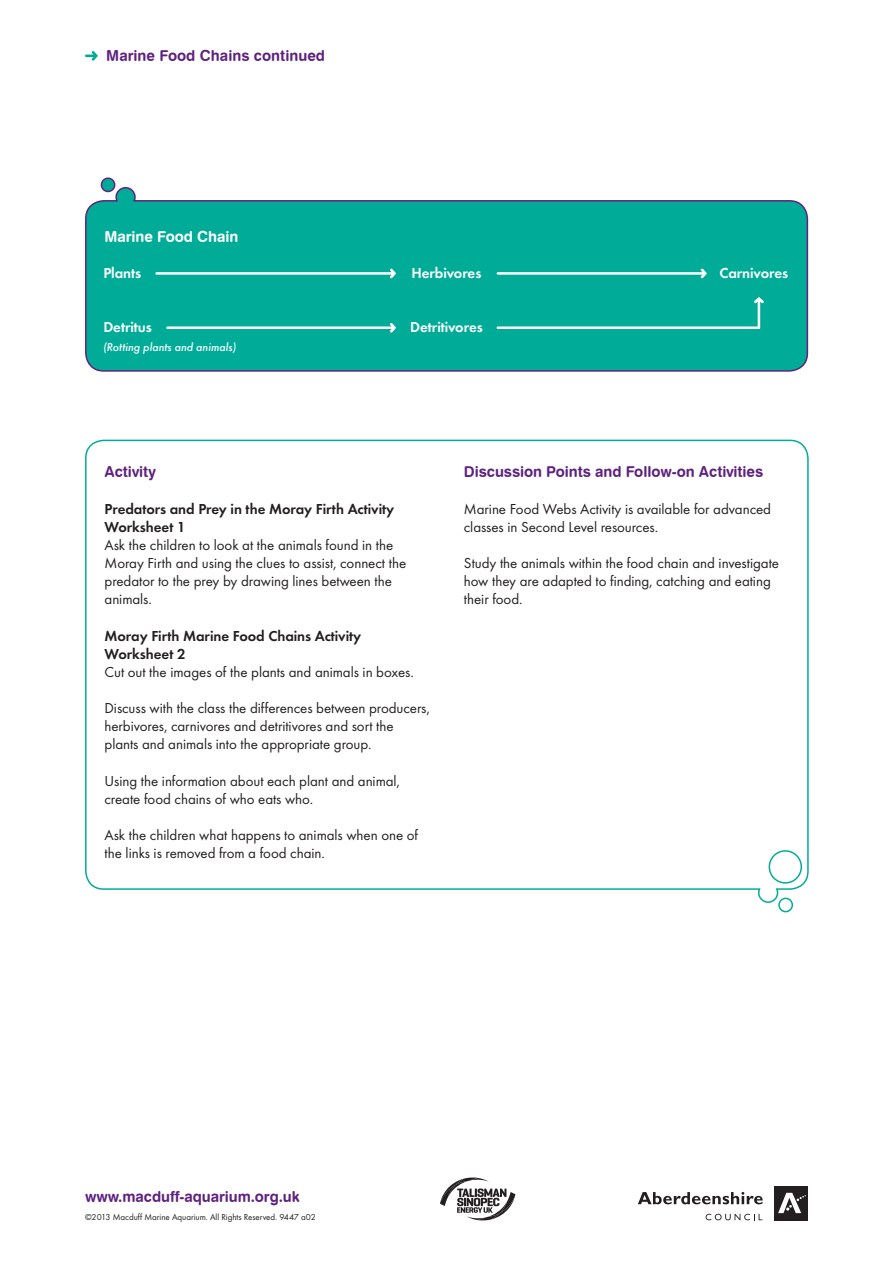
<style>
.page{position:relative;width:893px;height:1263px;background:#fff}
.page>*{position:absolute;margin:0;border:0;box-sizing:border-box;transform-origin:0 0}
.t1{font:15px/18.1px "Futura T";letter-spacing:-.005em;color:#231f20}
.t2{font:15px "Swiss 721 BT Bold Rounded";letter-spacing:-.005em;color:#5f237f}
.t3{font:600 15px/18.1px "Futura T";letter-spacing:-.005em;color:#231f20}
.t4{font:600 15px "Futura T";letter-spacing:-.005em;color:#fff}
.t5{font:15px "Swiss 721 BT Bold Rounded";letter-spacing:-.005em;color:#fff}
.t6{font:italic 500 12px "Futura T";letter-spacing:-.005em;color:#fff}
.t7{font:9px "Futura T";letter-spacing:-.005em;color:#231f20}
</style>
<div class="page">
<svg style="left:85px;top:439px;width:724px;height:474px"></svg>
<svg style="left:85px;top:51px;width:13px;height:10px"></svg>
<svg style="left:85px;top:177px;width:724px;height:195px;background:#24b4a5"></svg>
<div style="left:774px;top:1185px;width:34px;height:35px;background:#231f20"></div>
<svg style="left:778px;top:1193px;width:28px;height:20px"></svg>
<svg style="left:638px;top:1192px;width:125px;height:12px"></svg>
<svg style="left:706px;top:1214px;width:56px;height:6px"></svg>
<svg style="left:155px;top:269px;width:241px;height:9px;background:#49c3b5"></svg>
<svg style="left:166px;top:323px;width:230px;height:10px"></svg>
<svg style="left:497px;top:269px;width:210px;height:9px;background:#4ac3b5"></svg>
<svg style="left:497px;top:297px;width:267px;height:32px;background:#16b3a1"></svg>
<svg style="left:440px;top:1177px;width:75px;height:44px"></svg>
<p class="t2" style="left:106px;top:46px;width:220px">Marine Food Chains continued</p>
<p class="t5" style="left:105px;top:227px;width:135px">Marine Food Chain</p>
<p class="t4" style="left:103px;top:264px;width:39px">Plants</p>
<p class="t4" style="left:103px;top:319px;width:50px">Detritus</p>
<p class="t6" style="left:103px;top:340px;width:134px">(Rotting plants and animals)</p>
<p class="t4" style="left:412px;top:264px;width:71px">Herbivores</p>
<p class="t4" style="left:410px;top:319px;width:74px">Detritivores</p>
<p class="t4" style="left:719px;top:264px;width:70px">Carnivores</p>
<p class="t2" style="left:105px;top:463px;width:53px">Activity</p>
<p class="t3" style="left:105px;top:499px;width:291px">Predators and Prey in the Moray Firth Activity<br>Worksheet 1</p>
<p class="t1" style="left:105px;top:536px;width:303px">Ask the children to look at the animals found in the Moray Firth and using the clues to assist, connect the predator to the prey by drawing lines between the animals.</p>
<p class="t3" style="left:105px;top:626px;width:258px">Moray Firth Marine Food Chains Activity<br>Worksheet 2</p>
<p class="t1" style="left:105px;top:663px;width:311px">Cut out the images of the plants and animals in boxes.</p>
<p class="t1" style="left:105px;top:699px;width:327px">Discuss with the class the differences between producers, herbivores, carnivores and detritivores and sort the plants and animals into the appropriate group.</p>
<p class="t1" style="left:105px;top:771px;width:297px">Using the information about each plant and animal, create food chains of who eats who.</p>
<p class="t1" style="left:105px;top:826px;width:315px">Ask the children what happens to animals when one of the links is removed from a food chain.</p>
<p class="t2" style="left:464px;top:463px;width:301px">Discussion Points and Follow-on Activities</p>
<p class="t1" style="left:464px;top:499px;width:309px">Marine Food Webs Activity is available for advanced classes in Second Level resources.</p>
<p class="t1" style="left:464px;top:554px;width:317px">Study the animals within the food chain and investigate how they are adapted to finding, catching and eating their food.</p>
<p class="t2" style="left:85px;top:1187px;width:217px">www.macduff-aquarium.org.uk</p>
<p class="t7" style="left:85px;top:1212px;width:232px">©2013 Macduff Marine Aquarium. All Rights Reserved. 9447 a02</p>
</div>
